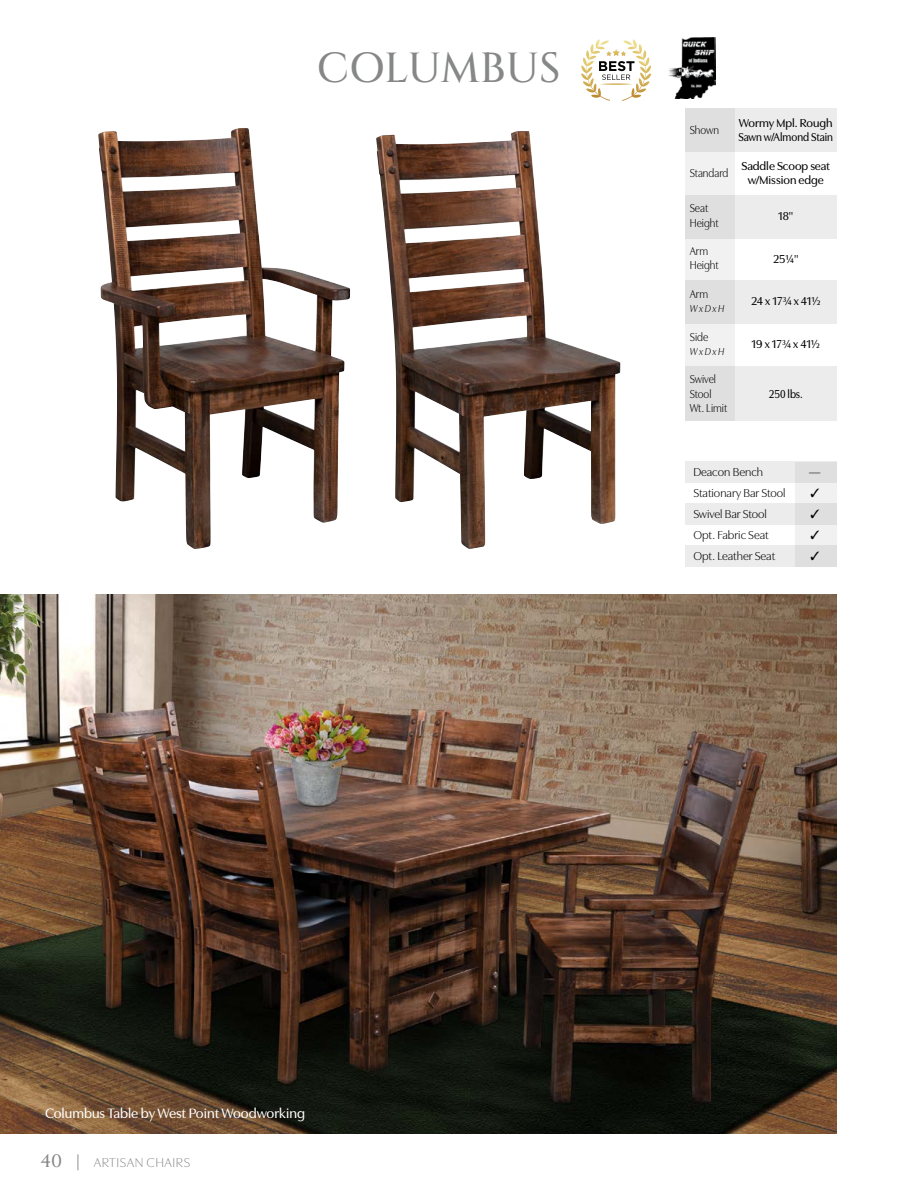
<style>
.page{position:relative;width:918px;height:1188px;background:#fff}
.page>*{position:absolute;margin:0;border:0;box-sizing:border-box;transform-origin:0 0}
.t1{font:500 42px "Cinzel";color:#868787}
.t2{font:500 14.25px "Utile Display";color:#fff}
.t3{font:300 13.5px "Utile Display";letter-spacing:.04em;color:#868787}
.t4{font:500 12px/14.2px "Utile Display";color:#000}
.t5{font:12px "Utile Display";color:#000}
.t6{font:12px/14.2px "Utile Display";color:#000;scale:.9 1}
.t7{font:500 12px "Utile Display";color:#000;scale:.9 1}
.t8{font:italic 10.5px "Utile Display";color:#000;scale:.9 1}
.s1{font-family:"Cinzel";font-weight:500;font-size:18px}
</style>
<div class="page">
<div style="left:685px;top:366px;width:152px;height:54px;background:#ececec"></div>
<div style="left:685px;top:280px;width:152px;height:43px;background:#ececec"></div>
<div style="left:685px;top:196px;width:152px;height:43px;background:#ececec"></div>
<div style="left:685px;top:108px;width:152px;height:43px;background:#ececec"></div>
<div style="left:685px;top:462px;width:152px;height:21px;background:#ececec"></div>
<div style="left:685px;top:504px;width:152px;height:21px;background:#ececec"></div>
<div style="left:685px;top:546px;width:152px;height:21px;background:#ececec"></div>
<div style="left:685px;top:108px;width:49px;height:312px;background:linear-gradient(to right,#e6e6e6,#e6e6e6)"></div>
<div style="left:796px;top:462px;width:41px;height:105px;background:linear-gradient(to right,#e6e6e6,#e6e6e6)"></div>
<img style="left:668px;top:38px;width:47px;height:61px">
<svg style="left:582px;top:40px;width:63px;height:45px"></svg>
<img style="left:0;top:594px;width:837px;height:540px">
<img style="left:376px;top:131px;width:245px;height:418px">
<img style="left:98px;top:128px;width:240px;height:421px">
<svg style="left:811px;top:489px;width:8px;height:8px"></svg>
<svg style="left:811px;top:510px;width:8px;height:8px"></svg>
<svg style="left:811px;top:531px;width:8px;height:8px"></svg>
<svg style="left:811px;top:552px;width:8px;height:8px"></svg>
<h1 class="t1" style="left:317px;top:41px;width:245px">COLUMBUS</h1>
<p class="t6" style="left:690px;top:122px;width:34px">Shown</p>
<p class="t4" style="left:738px;top:115px;width:96px">Wormy Mpl. Rough<br>Sawn w/Almond Stain</p>
<p class="t6" style="left:690px;top:165px;width:45px">Standard</p>
<p class="t4" style="left:741px;top:157px;width:90px;text-align:center">Saddle Scoop seat w/Mission edge</p>
<p class="t6" style="left:690px;top:200px;width:22px">Seat</p>
<p class="t4" style="left:778px;top:208px;width:17px">18"</p>
<p class="t6" style="left:690px;top:214px;width:34px">Height</p>
<p class="t6" style="left:690px;top:243px;width:22px">Arm</p>
<p class="t4" style="left:773px;top:250px;width:27px">25¼"</p>
<p class="t6" style="left:690px;top:257px;width:34px">Height</p>
<p class="t6" style="left:690px;top:286px;width:22px">Arm</p>
<p class="t4" style="left:751px;top:293px;width:71px">24 x 17¾ x 41½</p>
<p class="t8" style="left:690px;top:301px;width:40px">W x D x H</p>
<p class="t6" style="left:690px;top:328px;width:22px">Side</p>
<p class="t4" style="left:752px;top:336px;width:70px">19 x 17¾ x 41½</p>
<p class="t8" style="left:690px;top:343px;width:40px">W x D x H</p>
<p class="t6" style="left:690px;top:371px;width:31px">Swivel<br>Stool</p>
<p class="t7" style="left:769px;top:384px;width:38px">250 lbs.</p>
<p class="t6" style="left:690px;top:400px;width:43px">Wt. Limit</p>
<p class="t5" style="left:693px;top:463px;width:71px">Deacon Bench</p>
<p class="t5" style="left:809px;top:463px;width:13px">—</p>
<p class="t5" style="left:693px;top:484px;width:94px">Stationary Bar Stool</p>
<p class="t5" style="left:693px;top:505px;width:75px">Swivel Bar Stool</p>
<p class="t5" style="left:693px;top:526px;width:77px">Opt. Fabric Seat</p>
<p class="t5" style="left:693px;top:547px;width:83px">Opt. Leather Seat</p>
<p class="t2" style="left:45px;top:1103px;width:262px">Columbus Table by West Point Woodworking</p>
<p class="t3" style="left:40px;top:1152px;width:151px"><span class="s1">40 |</span> ARTISAN CHAIRS</p>
</div>
